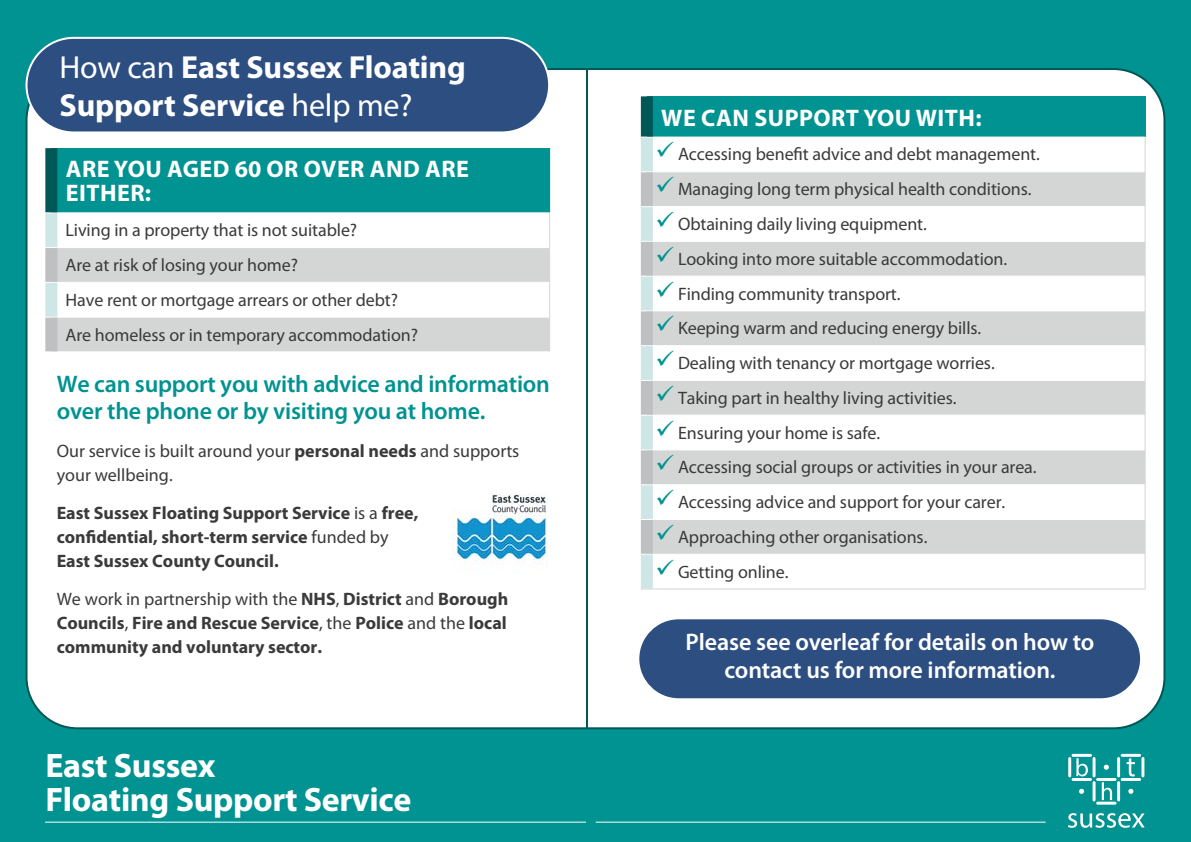
<style>
.page{position:relative;width:1191px;height:842px;background:#fff}
.page>*{position:absolute;margin:0;border:0;box-sizing:border-box;transform-origin:0 0}
.t1{font:700 34px/34px "Myriad Pro";letter-spacing:-.01em;color:#fff}
.t2{font:700 32px/38.4px "Myriad Pro";letter-spacing:-.005em;color:#fff}
.t3{font:600 24px/27px "Myriad Pro";letter-spacing:-.01em;color:#009391}
.t4{font:600 24px/28.8px "Myriad Pro";letter-spacing:-.005em;color:#fff;text-align:center}
.t5{font:700 24px/24px "Myriad Pro";letter-spacing:.02em;color:#fff}
.t6{font:18px/34.8px "Myriad Pro";letter-spacing:-.005em;color:#393a39}
.t7{font:700 18px/24px "Myriad Pro";color:#393a39}
.s1{font-weight:400}
.s2{font-weight:700}
</style>
<div class="page">
<div style="left:0;top:0;width:604px;height:842px;background:#009391"></div>
<div style="left:25px;top:67px;width:560px;height:663px;background:#fff"></div>
<div style="left:27px;top:38px;width:522px;height:94px;background:#2d4e81;border-radius:47px"></div>
<div style="left:26px;top:37px;width:524px;height:96px;border:2px solid #fff;border-radius:47px"></div>
<hr style="left:45px;top:822px;width:550px;height:1px;background:#fff">
<div style="left:51px;top:148px;width:498px;height:65px;background:#009391"></div>
<svg style="left:57px;top:248px;width:492px;height:103px;background:#e2e3e3"></svg>
<hr style="left:45px;top:212px;width:505px;height:1px;background:#fff">
<hr style="left:45px;top:247px;width:504px;height:1px;background:#fff">
<hr style="left:45px;top:282px;width:504px;height:1px;background:#fff">
<hr style="left:45px;top:317px;width:504px;height:1px;background:#fff">
<hr style="left:45px;top:351px;width:505px;height:1px;background:#fff">
<div style="left:45px;top:148px;width:12px;height:64px;background:#005856"></div>
<div style="left:45px;top:213px;width:12px;height:34px;background:#cfe6e6"></div>
<div style="left:45px;top:283px;width:12px;height:34px;background:#cfe6e6"></div>
<div style="left:45px;top:248px;width:12px;height:34px;background:#bfc0c1"></div>
<div style="left:45px;top:318px;width:12px;height:33px;background:#bfc0c1"></div>
<hr style="left:549px;top:148px;width:1px;height:64px;background:#009391">
<hr style="left:549px;top:213px;width:1px;height:35px;background:#d4d5d5">
<hr style="left:549px;top:248px;width:1px;height:34px;background:#d4d5d5">
<hr style="left:549px;top:282px;width:1px;height:35px;background:#d4d5d5">
<hr style="left:549px;top:317px;width:1px;height:34px;background:#d4d5d5">
<img style="left:452px;top:477px;width:98px;height:98px">
<div style="left:587px;top:0;width:604px;height:842px;background:#009391"></div>
<svg style="left:585px;top:68px;width:581px;height:662px;background:#f0f6f6"></svg>
<div style="left:638px;top:618px;width:503px;height:81px;background:#2d4e81;border-radius:40px"></div>
<div style="left:637px;top:617px;width:505px;height:83px;border:2px solid #fff;border-radius:40px"></div>
<hr style="left:1141px;top:757px;width:3px;height:20px;background:#fff">
<hr style="left:1068px;top:757px;width:3px;height:20px;background:#fff">
<svg style="left:1071px;top:754px;width:70px;height:51px"></svg>
<svg style="left:1068px;top:813px;width:76px;height:15px"></svg>
<div style="left:647px;top:96px;width:498px;height:41px;background:#009391"></div>
<svg style="left:653px;top:172px;width:491px;height:382px;background:#e7e8e8"></svg>
<hr style="left:641px;top:137px;width:504px;height:1px;background:#fff">
<hr style="left:641px;top:171px;width:503px;height:1px;background:#fff">
<hr style="left:641px;top:206px;width:503px;height:1px;background:#fff">
<hr style="left:641px;top:241px;width:503px;height:1px;background:#fff">
<hr style="left:641px;top:276px;width:503px;height:1px;background:#fff">
<hr style="left:641px;top:310px;width:503px;height:1px;background:#fff">
<hr style="left:641px;top:345px;width:503px;height:1px;background:#fff">
<hr style="left:641px;top:380px;width:503px;height:1px;background:#fff">
<hr style="left:641px;top:415px;width:503px;height:1px;background:#fff">
<hr style="left:641px;top:449px;width:503px;height:1px;background:#fff">
<hr style="left:641px;top:484px;width:503px;height:1px;background:#fff">
<hr style="left:641px;top:519px;width:503px;height:1px;background:#fff">
<hr style="left:641px;top:554px;width:503px;height:1px;background:#fff">
<div style="left:641px;top:96px;width:12px;height:41px;background:#005856"></div>
<div style="left:641px;top:138px;width:12px;height:33px;background:#cfe6e6"></div>
<div style="left:641px;top:207px;width:12px;height:34px;background:#cfe6e6"></div>
<div style="left:641px;top:277px;width:12px;height:33px;background:#cfe6e6"></div>
<div style="left:641px;top:346px;width:12px;height:34px;background:#cfe6e6"></div>
<div style="left:641px;top:416px;width:12px;height:33px;background:#cfe6e6"></div>
<div style="left:641px;top:485px;width:12px;height:34px;background:#cfe6e6"></div>
<div style="left:641px;top:555px;width:12px;height:33px;background:#cfe6e6"></div>
<div style="left:641px;top:172px;width:12px;height:34px;background:#bfc0c1"></div>
<div style="left:641px;top:242px;width:12px;height:34px;background:#bfc0c1"></div>
<div style="left:641px;top:311px;width:12px;height:34px;background:#bfc0c1"></div>
<div style="left:641px;top:381px;width:12px;height:34px;background:#bfc0c1"></div>
<div style="left:641px;top:520px;width:12px;height:34px;background:#bfc0c1"></div>
<hr style="left:1144px;top:138px;width:1px;height:34px;background:#d4d5d5">
<hr style="left:1144px;top:172px;width:1px;height:35px;background:#d4d5d5">
<hr style="left:1144px;top:207px;width:1px;height:34px;background:#d4d5d5">
<hr style="left:1144px;top:241px;width:1px;height:35px;background:#d4d5d5">
<hr style="left:1144px;top:276px;width:1px;height:35px;background:#d4d5d5">
<hr style="left:1144px;top:311px;width:1px;height:35px;background:#d4d5d5">
<hr style="left:1144px;top:346px;width:1px;height:34px;background:#d4d5d5">
<hr style="left:1144px;top:380px;width:1px;height:35px;background:#d4d5d5">
<hr style="left:1144px;top:415px;width:1px;height:35px;background:#d4d5d5">
<hr style="left:1144px;top:450px;width:1px;height:35px;background:#d4d5d5">
<hr style="left:1144px;top:485px;width:1px;height:34px;background:#d4d5d5">
<hr style="left:1144px;top:519px;width:1px;height:35px;background:#d4d5d5">
<hr style="left:1144px;top:554px;width:1px;height:34px;background:#d4d5d5">
<hr style="left:641px;top:588px;width:504px;height:1px;background:#d4d5d5">
<div style="left:641px;top:450px;width:12px;height:34px;background:#bfc0c1"></div>
<hr style="left:596px;top:822px;width:449px;height:1px;background:#fff">
<svg style="left:657px;top:142px;width:16px;height:16px"></svg>
<svg style="left:657px;top:177px;width:16px;height:15px"></svg>
<svg style="left:657px;top:211px;width:16px;height:16px"></svg>
<svg style="left:657px;top:246px;width:16px;height:16px"></svg>
<svg style="left:657px;top:281px;width:16px;height:16px"></svg>
<svg style="left:657px;top:316px;width:16px;height:15px"></svg>
<svg style="left:657px;top:350px;width:16px;height:16px"></svg>
<svg style="left:657px;top:385px;width:16px;height:16px"></svg>
<svg style="left:657px;top:420px;width:16px;height:16px"></svg>
<svg style="left:657px;top:455px;width:16px;height:15px"></svg>
<svg style="left:657px;top:489px;width:16px;height:16px"></svg>
<svg style="left:657px;top:524px;width:16px;height:16px"></svg>
<svg style="left:657px;top:559px;width:16px;height:16px"></svg>
<h2 class="t2" style="left:60px;top:47px;width:408px"><span class="s1">How can</span> East Sussex Floating<br>Support Service <span class="s1">help me?</span></h2>
<h3 class="t5" style="left:66px;top:157px;width:405px">ARE YOU AGED 60 OR OVER AND ARE<br>EITHER:</h3>
<p class="t6" style="left:66px;top:212px;width:354px">Living in a property that is not suitable?<br>Are at risk of losing your home?<br>Have rent or mortgage arrears or other debt?<br>Are homeless or in temporary accommodation?</p>
<h3 class="t3" style="left:57px;top:369px;width:495px">We can support you with advice and information over the phone or by visiting you at home.</h3>
<p class="t6" style="left:57px;top:438px;width:464px;line-height:24px">Our service is built around your <span class="s2">personal needs</span> and supports your wellbeing.</p>
<p class="t7" style="left:57px;top:500px;width:363px">East Sussex Floating Support Service <span class="s1">is a</span> free, confidential, short-term service <span class="s1">funded by<br></span>East Sussex County Council.</p>
<p class="t7" style="left:57px;top:586px;width:453px;text-align:justify"><span class="s1">We work in partnership with the</span> NHS<span class="s1">,</span> District <span class="s1">and</span> Borough Councils<span class="s1">,</span> Fire and Rescue Service<span class="s1">, the</span> Police <span class="s1">and the</span> local community and voluntary sector.</p>
<h1 class="t1" style="left:45px;top:747px;width:368px">East Sussex<br>Floating Support Service</h1>
<h3 class="t5" style="left:661px;top:105px;width:322px">WE CAN SUPPORT YOU WITH:</h3>
<p class="t6" style="left:678px;top:137px;width:363px">Accessing benefit advice and debt management.<br>Managing long term physical health conditions.<br>Obtaining daily living equipment.<br>Looking into more suitable accommodation.<br>Finding community transport.<br>Keeping warm and reducing energy bills.<br>Dealing with tenancy or mortgage worries.<br>Taking part in healthy living activities.<br>Ensuring your home is safe.<br>Accessing social groups or activities in your area.<br>Accessing advice and support for your carer.<br>Approaching other organisations.<br>Getting online.</p>
<h3 class="t4" style="left:685px;top:626px;width:410px">Please see overleaf for details on how to contact us for more information.</h3>
</div>
